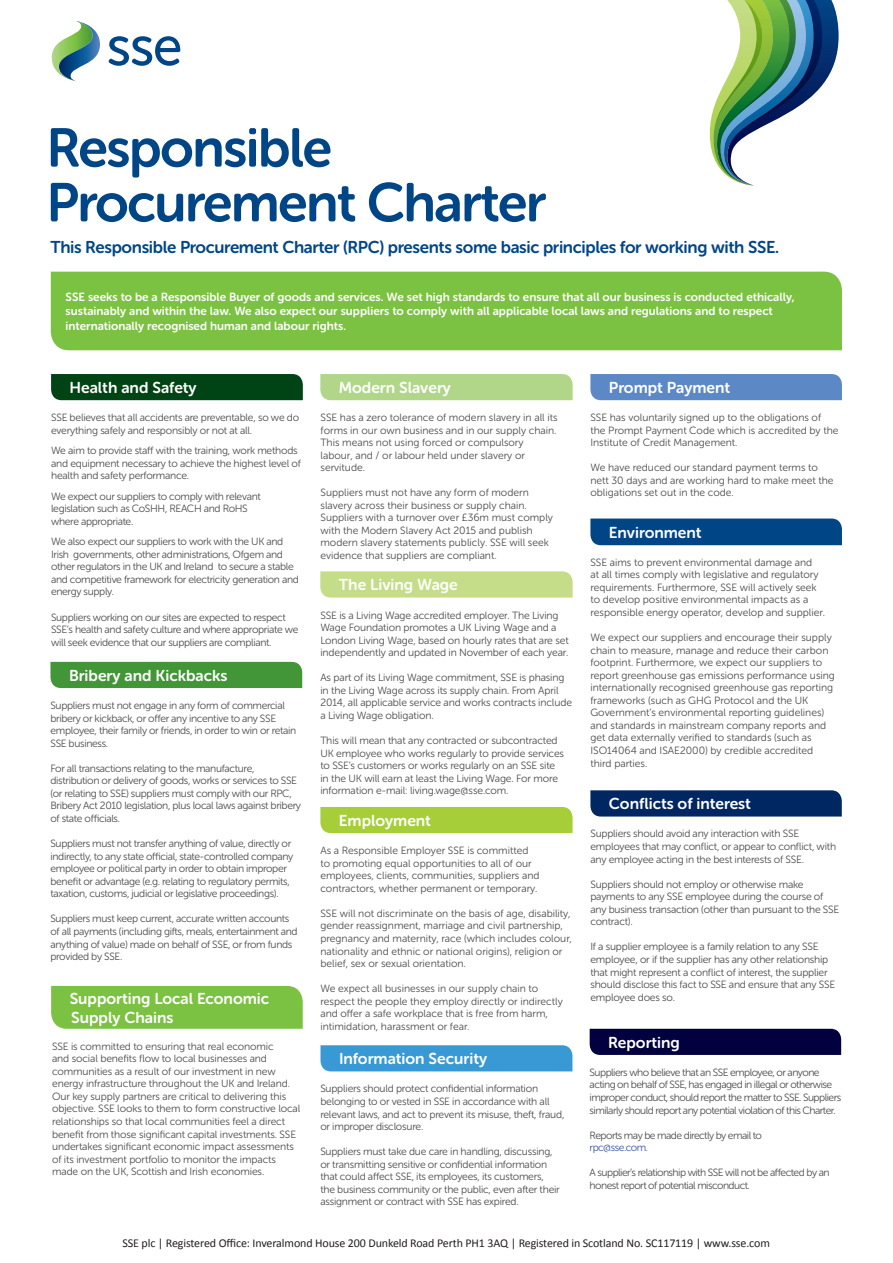
<style>
.page{position:relative;width:893px;height:1263px;background:#fff}
.page>*{position:absolute;margin:0;border:0;box-sizing:border-box;transform-origin:0 0}
.t1{font:54.3px/54.8px "Museo Sans Rounded 700";letter-spacing:-.03em;color:#004687}
.t2{font:16.95px "Museo Sans Rounded 700";letter-spacing:-.02em;color:#004687}
.t3{font:15.75px/18.9px "Museo Sans Rounded 700";color:#fff}
.t4{font:12px "Calibri";letter-spacing:-.01em;color:#231f20}
.t5{font:11.7px/14.1px "Museo Sans Rounded 700";color:#fff}
.t6{font:10.5px/12.6px "Museo Sans Rounded 300";letter-spacing:-.015em;color:#4b4b4b}
.t7{font:10.5px/12.6px "Museo Sans Rounded 300";letter-spacing:-.05em;color:#4b4b4b}
.t8{font:10.5px "Museo Sans Rounded 300";letter-spacing:-.05em;color:#3a54a4}
</style>
<div class="page">
<div style="left:51px;top:374px;width:252px;height:26px;background:#004415"></div>
<div style="left:50px;top:662px;width:252px;height:26px;background:#429637"></div>
<div style="left:590px;top:1029px;width:251px;height:26px;background:#02003e"></div>
<div style="left:590px;top:518px;width:252px;height:27px;background:#004687"></div>
<div style="left:51px;top:272px;width:791px;height:78px;background:#7bc142"></div>
<div style="left:320px;top:807px;width:253px;height:26px;background:#a6ce39"></div>
<div style="left:590px;top:790px;width:252px;height:26px;background:#002761"></div>
<div style="left:320px;top:374px;width:253px;height:26px;background:#b1d689"></div>
<div style="left:51px;top:986px;width:252px;height:43px;background:#7bc142"></div>
<div style="left:590px;top:374px;width:252px;height:26px;background:#5d88c6"></div>
<div style="left:320px;top:571px;width:253px;height:26px;background:#c5dd88"></div>
<div style="left:320px;top:1045px;width:252px;height:26px;background:#3999d4"></div>
<svg style="left:52px;top:21px;width:48px;height:60px"></svg>
<svg style="left:108px;top:36px;width:72px;height:30px"></svg>
<svg style="left:710px;top:0;width:129px;height:186px"></svg>
<h1 class="t1" style="left:46px;top:121px;width:501px">Responsible<br>Procurement Charter</h1>
<h2 class="t2" style="left:50px;top:237px;width:730px">This Responsible Procurement Charter (RPC) presents some basic principles for working with SSE.</h2>
<p class="t5" style="left:66px;top:290px;width:730px">SSE seeks to be a Responsible Buyer of goods and services. We set high standards to ensure that all our business is conducted ethically, sustainably and within the law. We also expect our suppliers to comply with all applicable local laws and regulations and to respect internationally recognised human and labour rights.</p>
<h3 class="t3" style="left:70px;top:378px;width:129px">Health and Safety</h3>
<p class="t6" style="left:51px;top:411px;width:250px">SSE believes that all accidents are preventable, so we do everything safely and responsibly or not at all.</p>
<p class="t6" style="left:51px;top:444px;width:251px">We aim to provide staff with the training, work methods and equipment necessary to achieve the highest level of health and safety performance.</p>
<p class="t6" style="left:51px;top:490px;width:211px">We expect our suppliers to comply with relevant legislation such as CoSHH, REACH and RoHS where appropriate.</p>
<p class="t6" style="left:51px;top:535px;width:249px">We also expect our suppliers to work with the UK and Irish governments, other administrations, Ofgem and other regulators in the UK and Ireland to secure a stable and competitive framework for electricity generation and energy supply.</p>
<p class="t6" style="left:51px;top:611px;width:249px">Suppliers working on our sites are expected to respect<br>SSE’s health and safety culture and where appropriate we will seek evidence that our suppliers are compliant.</p>
<h3 class="t3" style="left:69px;top:666px;width:160px">Bribery and Kickbacks</h3>
<p class="t6" style="left:50px;top:699px;width:247px">Suppliers must not engage in any form of commercial bribery or kickback, or offer any incentive to any SSE employee, their family or friends, in order to win or retain SSE business.</p>
<p class="t6" style="left:50px;top:762px;width:252px">For all transactions relating to the manufacture, distribution or delivery of goods, works or services to SSE (or relating to SSE) suppliers must comply with our RPC, Bribery Act 2010 legislation, plus local laws against bribery of state officials.</p>
<p class="t6" style="left:50px;top:837px;width:244px">Suppliers must not transfer anything of value, directly or indirectly, to any state official, state-controlled company employee or political party in order to obtain improper benefit or advantage (e.g. relating to regulatory permits, taxation, customs, judicial or legislative proceedings).</p>
<p class="t6" style="left:50px;top:913px;width:249px">Suppliers must keep current, accurate written accounts of all payments (including gifts, meals, entertainment and anything of value) made on behalf of SSE, or from funds provided by SSE.</p>
<h3 class="t3" style="left:70px;top:989px;width:201px">Supporting Local Economic<br>Supply Chains</h3>
<p class="t6" style="left:52px;top:1040px;width:250px">SSE is committed to ensuring that real economic<br>and social benefits flow to local businesses and communities as a result of our investment in new energy infrastructure throughout the UK and Ireland.<br>Our key supply partners are critical to delivering this objective. SSE looks to them to form constructive local relationships so that local communities feel a direct benefit from those significant capital investments. SSE undertakes significant economic impact assessments of its investment portfolio to monitor the impacts made on the UK, Scottish and Irish economies.</p>
<h3 class="t3" style="left:339px;top:378px;width:114px">Modern Slavery</h3>
<p class="t6" style="left:320px;top:411px;width:239px">SSE has a zero tolerance of modern slavery in all its forms in our own business and in our supply chain.<br>This means not using forced or compulsory labour, and / or labour held under slavery or servitude.</p>
<p class="t6" style="left:320px;top:486px;width:234px">Suppliers must not have any form of modern slavery across their business or supply chain.<br>Suppliers with a turnover over £36m must comply with the Modern Slavery Act 2015 and publish modern slavery statements publicly. SSE will seek evidence that suppliers are compliant.</p>
<h3 class="t3" style="left:339px;top:575px;width:120px">The Living Wage</h3>
<p class="t6" style="left:320px;top:609px;width:250px">SSE is a Living Wage accredited employer. The Living Wage Foundation promotes a UK Living Wage and a London Living Wage, based on hourly rates that are set independently and updated in November of each year.</p>
<p class="t6" style="left:320px;top:671px;width:253px">As part of its Living Wage commitment, SSE is phasing in the Living Wage across its supply chain. From April 2014, all applicable service and works contracts include a Living Wage obligation.</p>
<p class="t6" style="left:320px;top:734px;width:245px">This will mean that any contracted or subcontracted UK employee who works regularly to provide services to SSE’s customers or works regularly on an SSE site in the UK will earn at least the Living Wage. For more information e-mail: living.wage@sse.com.</p>
<h3 class="t3" style="left:339px;top:811px;width:94px">Employment</h3>
<p class="t6" style="left:320px;top:844px;width:221px">As a Responsible Employer SSE is committed to promoting equal opportunities to all of our employees, clients, communities, suppliers and contractors, whether permanent or temporary.</p>
<p class="t6" style="left:320px;top:907px;width:253px">SSE will not discriminate on the basis of age, disability, gender reassignment, marriage and civil partnership, pregnancy and maternity, race (which includes colour, nationality and ethnic or national origins), religion or belief, sex or sexual orientation.</p>
<p class="t6" style="left:320px;top:982px;width:244px">We expect all businesses in our supply chain to respect the people they employ directly or indirectly and offer a safe workplace that is free from harm, intimidation, harassment or fear.</p>
<h3 class="t3" style="left:339px;top:1049px;width:150px">Information Security</h3>
<p class="t6" style="left:320px;top:1082px;width:246px">Suppliers should protect confidential information belonging to or vested in SSE in accordance with all relevant laws, and act to prevent its misuse, theft, fraud, or improper disclosure.</p>
<p class="t6" style="left:320px;top:1145px;width:241px">Suppliers must take due care in handling, discussing, or transmitting sensitive or confidential information that could affect SSE, its employees, its customers, the business community or the public, even after their assignment or contract with SSE has expired.</p>
<h3 class="t3" style="left:609px;top:378px;width:123px">Prompt Payment</h3>
<p class="t6" style="left:590px;top:411px;width:250px">SSE has voluntarily signed up to the obligations of the Prompt Payment Code which is accredited by the<br>Institute of Credit Management.</p>
<p class="t6" style="left:590px;top:462px;width:245px">We have reduced our standard payment terms to nett 30 days and are working hard to make meet the obligations set out in the code.</p>
<h3 class="t3" style="left:609px;top:523px;width:94px">Environment</h3>
<p class="t6" style="left:590px;top:556px;width:236px">SSE aims to prevent environmental damage and<br>at all times comply with legislative and regulatory requirements. Furthermore, SSE will actively seek to develop positive environmental impacts as a responsible energy operator, develop and supplier.</p>
<p class="t6" style="left:590px;top:631px;width:246px">We expect our suppliers and encourage their supply chain to measure, manage and reduce their carbon footprint. Furthermore, we expect our suppliers to report greenhouse gas emissions performance using internationally recognised greenhouse gas reporting frameworks (such as GHG Protocol and the UK Government’s environmental reporting guidelines) and standards in mainstream company reports and get data externally verified to standards (such as ISO14064 and ISAE2000) by credible accredited third parties.</p>
<h3 class="t3" style="left:609px;top:794px;width:144px">Conflicts of interest</h3>
<p class="t6" style="left:590px;top:828px;width:247px">Suppliers should avoid any interaction with SSE employees that may conflict, or appear to conflict, with any employee acting in the best interests of SSE.</p>
<p class="t6" style="left:590px;top:878px;width:250px">Suppliers should not employ or otherwise make payments to any SSE employee during the course of any business transaction (other than pursuant to the SSE contract).</p>
<p class="t6" style="left:590px;top:941px;width:246px">If a supplier employee is a family relation to any SSE employee, or if the supplier has any other relationship that might represent a conflict of interest, the supplier should disclose this fact to SSE and ensure that any SSE employee does so.</p>
<h3 class="t3" style="left:608px;top:1033px;width:73px">Reporting</h3>
<p class="t7" style="left:590px;top:1066px;width:253px">Suppliers who believe that an SSE employee, or anyone acting on behalf of SSE, has engaged in illegal or otherwise improper conduct, should report the matter to SSE. Suppliers similarly should report any potential violation of this Charter.</p>
<p class="t7" style="left:590px;top:1129px;width:174px">Reports may be made directly by email to</p>
<p class="t8" style="left:590px;top:1142px;width:60px">rpc@sse.com.</p>
<p class="t7" style="left:590px;top:1166px;width:241px">A supplier’s relationship with SSE will not be affected by an honest report of potential misconduct.</p>
<p class="t4" style="left:122px;top:1236px;width:649px">SSE plc | Registered Office: Inveralmond House 200 Dunkeld Road Perth PH1 3AQ | Registered in Scotland No. SC117119 | www.sse.com</p>
</div>
